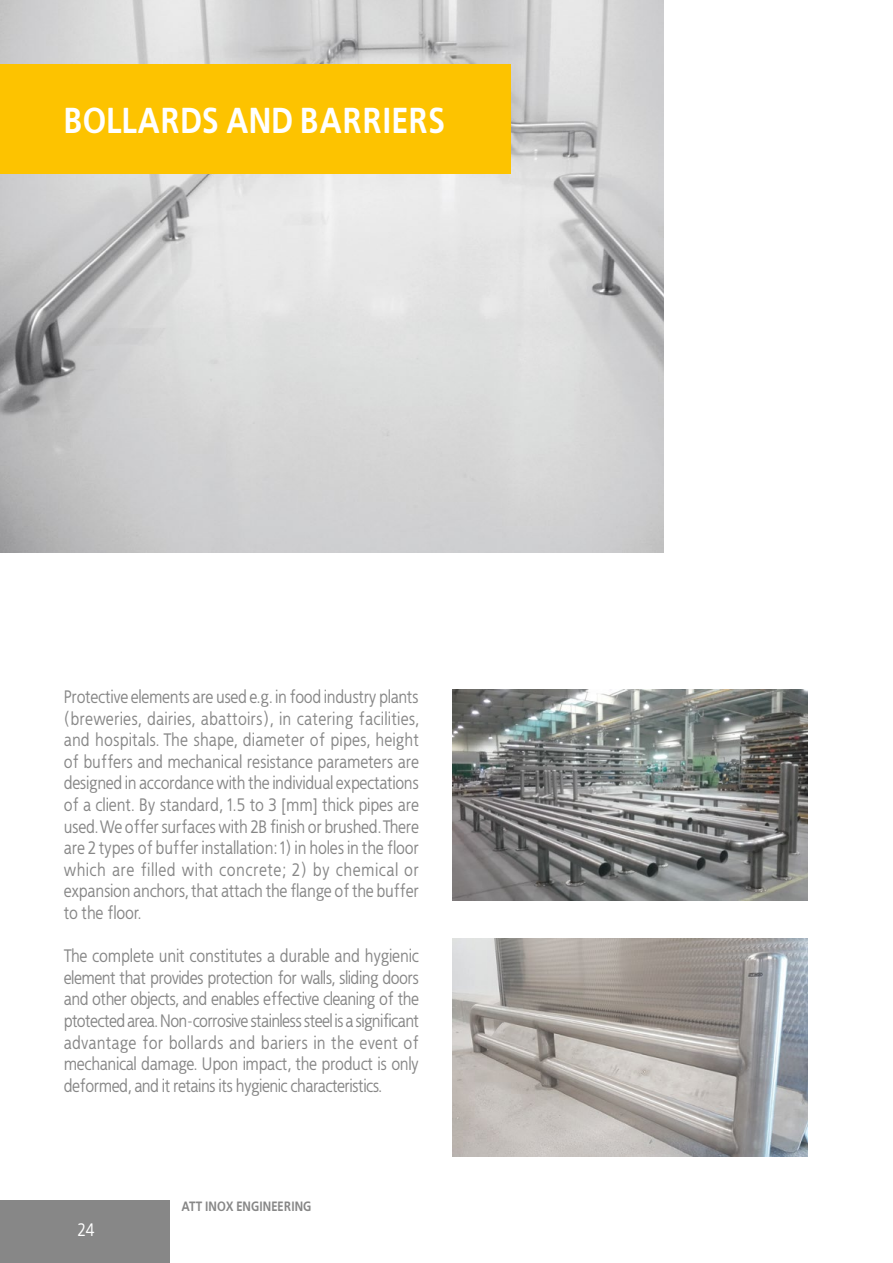
<style>
.page{position:relative;width:893px;height:1263px;background:#fff}
.page>*{position:absolute;margin:0;border:0;box-sizing:border-box;transform-origin:0 0}
.t1{font:700 36px "EFN Bureau";color:#fff}
.t2{font:18px/21.6px "EFN Bureau";letter-spacing:-.01em;color:#878787;text-align:justify}
.t3{font:18px "EFN Bureau";color:#fff}
.t4{font:700 13.5px "EFN Bureau";color:#878787}
</style>
<div class="page">
<div style="left:0;top:1200px;width:169px;height:63px;background:#878787"></div>
<img style="left:0;top:0;width:663px;height:553px">
<div style="left:0;top:64px;width:510px;height:110px;background:#fdc300"></div>
<img style="left:453px;top:938px;width:355px;height:219px">
<img style="left:453px;top:689px;width:355px;height:212px">
<h1 class="t1" style="left:64px;top:93px;width:383px">BOLLARDS AND BARRIERS</h1>
<p class="t2" style="left:64px;top:685px;width:357px">Protective elements are used e.g. in food industry plants (breweries, dairies, abattoirs), in catering facilities, and hospitals. The shape, diameter of pipes, height of buffers and mechanical resistance parameters are designed in accordance with the individual expectations of a client. By standard, 1.5 to 3 [mm] thick pipes are used. We offer surfaces with 2B finish or brushed. There are 2 types of buffer installation: 1) in holes in the floor which are filled with concrete; 2) by chemical or expansion anchors, that attach the flange of the buffer to the floor.</p>
<p class="t2" style="left:64px;top:945px;width:357px">The complete unit constitutes a durable and hygienic element that provides protection for walls, sliding doors and other objects, and enables effective cleaning of the ptotected area. Non-corrosive stainless steel is a significant advantage for bollards and bariers in the event of mechanical damage. Upon impact, the product is only deformed, and it retains its hygienic characteristics.</p>
<p class="t3" style="left:78px;top:1217px;width:19px">24</p>
<p class="t4" style="left:181px;top:1195px;width:132px">ATT INOX ENGINEERING</p>
</div>
